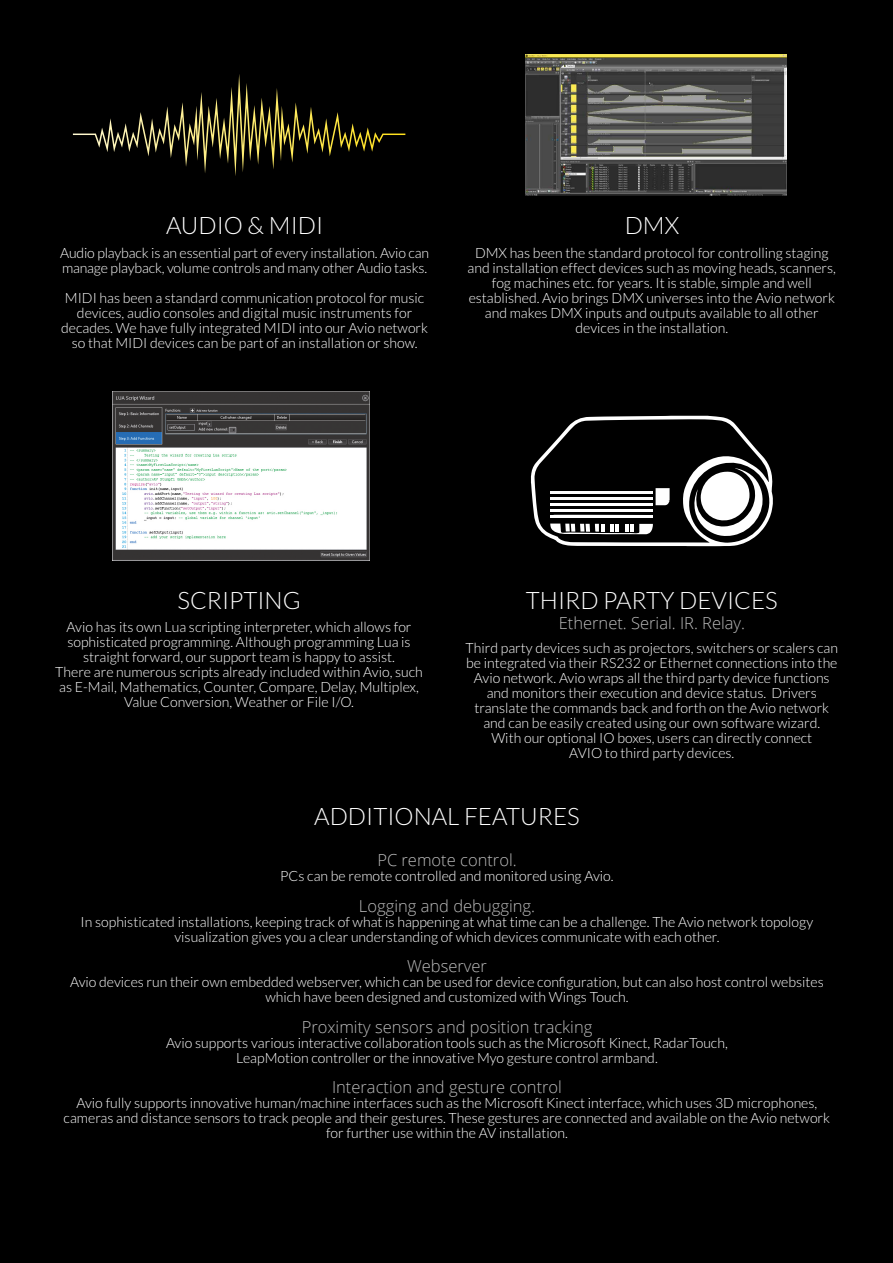
<style>
.page{position:relative;width:893px;height:1263px;background:#000}
.page>*{position:absolute;margin:0;border:0;box-sizing:border-box;transform-origin:0 0}
.t1{font:300 24px "Lato";color:#fff}
.t2{font:300 16.5px "Open Sans";color:#bcbcbc}
.t3{font:300 14.1px/15px "Lato";color:#fff;text-align:center}
</style>
<div class="page">
<img style="left:525px;top:54px;width:261px;height:142px">
<svg style="left:73px;top:74px;width:332px;height:102px;background:#1a180c"></svg>
<img style="left:113px;top:392px;width:256px;height:169px">
<svg style="left:531px;top:416px;width:242px;height:130px"></svg>
<hr style="left:550px;top:491px;width:103px;height:2px;background:#fff">
<hr style="left:550px;top:497px;width:103px;height:2px;background:#fff">
<hr style="left:550px;top:503px;width:103px;height:2px;background:#fff">
<hr style="left:550px;top:509px;width:103px;height:2px;background:#fff">
<hr style="left:550px;top:515px;width:103px;height:2px;background:#fff">
<h1 class="t1" style="left:166px;top:213px;width:159px">AUDIO &amp; MIDI</h1>
<p class="t3" style="left:60px;top:245px;width:371px;text-align:left">Audio playback is an essential part of every installation. Avio can manage playback, volume controls and many other Audio tasks.</p>
<p class="t3" style="left:61px;top:290px;width:368px">MIDI has been a standard communication protocol for music devices, audio consoles and digital music instruments for decades. We have fully integrated MIDI into our Avio network so that MIDI devices can be part of an installation or show.</p>
<h1 class="t1" style="left:625px;top:213px;width:56px">DMX</h1>
<p class="t3" style="left:468px;top:245px;width:370px">DMX has been the standard protocol for controlling staging and installation effect devices such as moving heads, scanners, fog machines etc. for years. It is stable, simple and well established. Avio brings DMX universes into the Avio network and makes DMX inputs and outputs available to all other devices in the installation.</p>
<h1 class="t1" style="left:177px;top:587px;width:125px">SCRIPTING</h1>
<p class="t3" style="left:55px;top:620px;width:369px">Avio has its own Lua scripting interpreter, which allows for sophisticated programming. Although programming Lua is straight forward, our support team is happy to assist.<br>There are numerous scripts already included within Avio, such as E-Mail, Mathematics, Counter, Compare, Delay, Multiplex, Value Conversion, Weather or File I/O.</p>
<h1 class="t1" style="left:526px;top:587px;width:253px">THIRD PARTY DEVICES</h1>
<p class="t2" style="left:559px;top:612px;width:188px">Ethernet. Serial. IR. Relay.</p>
<p class="t3" style="left:466px;top:640px;width:374px">Third party devices such as projectors, switchers or scalers can be integrated via their RS232 or Ethernet connections into the Avio network. Avio wraps all the third party device functions and monitors their execution and device status. Drivers translate the commands back and forth on the Avio network and can be easily created using our own software wizard.<br>With our optional IO boxes, users can directly connect<br>AVIO to third party devices.</p>
<h1 class="t1" style="left:314px;top:804px;width:267px">ADDITIONAL FEATURES</h1>
<p class="t2" style="left:377px;top:849px;width:141px">PC remote control.</p>
<p class="t3" style="left:280px;top:869px;width:335px">PCs can be remote controlled and monitored using Avio.</p>
<p class="t2" style="left:359px;top:894px;width:178px">Logging and debugging.</p>
<p class="t3" style="left:81px;top:914px;width:734px">In sophisticated installations, keeping track of what is happening at what time can be a challenge. The Avio network topology visualization gives you a clear understanding of which devices communicate with each other.</p>
<p class="t2" style="left:407px;top:955px;width:81px">Webserver</p>
<p class="t3" style="left:70px;top:975px;width:755px">Avio devices run their own embedded webserver, which can be used for device configuration, but can also host control websites which have been designed and customized with Wings Touch.</p>
<p class="t2" style="left:302px;top:1015px;width:292px">Proximity sensors and position tracking</p>
<p class="t3" style="left:166px;top:1035px;width:563px">Avio supports various interactive collaboration tools such as the Microsoft Kinect, RadarTouch,<br>LeapMotion controller or the innovative Myo gesture control armband.</p>
<p class="t2" style="left:332px;top:1076px;width:232px">Interaction and gesture control</p>
<p class="t3" style="left:64px;top:1096px;width:768px">Avio fully supports innovative human/machine interfaces such as the Microsoft Kinect interface, which uses 3D microphones, cameras and distance sensors to track people and their gestures. These gestures are connected and available on the Avio network for further use within the AV installation.</p>
</div>
